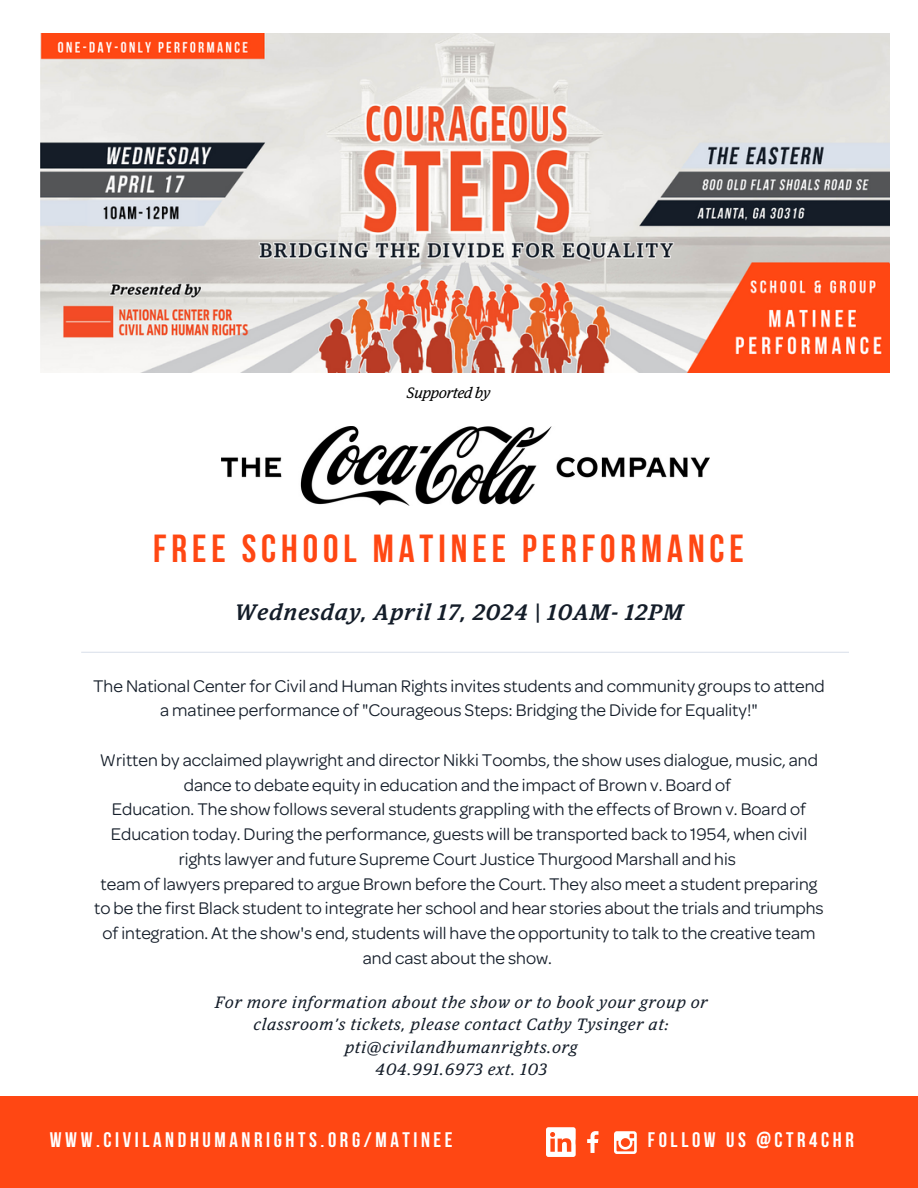
<style>
.page{position:relative;width:918px;height:1188px;background:#fff}
.page>*{position:absolute;margin:0;border:0;box-sizing:border-box;transform-origin:0 0}
.t1{font:700 39px "Bebas Neue";letter-spacing:.125em;color:#ff4713}
.t2{font:italic 500 22.5px "Guardian Egyp";letter-spacing:.065em;color:#141d29}
.t3{font:700 21px "Bebas Neue";letter-spacing:.17em;color:#fff}
.t4{font:18px/24.8px "Omnes";color:#141d29;text-align:center}
.t5{font:italic 16.5px "Guardian Egyp";letter-spacing:.065em;color:#141d29}
.t6{font:italic 15px "Guardian Egyp";color:#000}
</style>
<div class="page">
<div style="left:0;top:1096px;width:918px;height:92px;background:#ff4713"></div>
<svg style="left:546px;top:1127px;width:91px;height:30px"></svg>
<hr style="left:81px;top:652px;width:768px;height:1px;background:#dce2eb">
<img style="left:41px;top:33px;width:848px;height:340px">
<img style="left:221px;top:427px;width:489px;height:79px">
<h2 class="t6" style="left:407px;top:386px;width:85px">Supported by</h2>
<h1 class="t1" style="left:153px;top:533px;width:592px">FREE SCHOOL MATINEE PERFORMANCE</h1>
<h2 class="t2" style="left:235px;top:602px;width:450px">Wednesday, April 17, 2024 | 10AM- 12PM</h2>
<h4 class="t4" style="left:93px;top:675px;width:733px">The National Center for Civil and Human Rights invites students and community groups to attend a matinee performance of "Courageous Steps: Bridging the Divide for Equality!"</h4>
<h4 class="t4" style="left:94px;top:749px;width:731px">Written by acclaimed playwright and director Nikki Toombs, the show uses dialogue, music, and dance to debate equity in education and the impact of Brown v. Board of<br>Education. The show follows several students grappling with the effects of Brown v. Board of Education today. During the performance, guests will be transported back to 1954, when civil rights lawyer and future Supreme Court Justice Thurgood Marshall and his<br>team of lawyers prepared to argue Brown before the Court. They also meet a student preparing to be the first Black student to integrate her school and hear stories about the trials and triumphs of integration. At the show's end, students will have the opportunity to talk to the creative team and cast about the show.</h4>
<p class="t5" style="left:215px;top:995px;width:494px">For more information about the show or to book your group or</p>
<p class="t5" style="left:254px;top:1017px;width:416px">classroom’s tickets, please contact Cathy Tysinger at:</p>
<p class="t5" style="left:345px;top:1040px;width:234px">pti@civilandhumanrights.org</p>
<p class="t5" style="left:375px;top:1062px;width:173px">404.991.6973 ext. 103</p>
<p class="t3" style="left:50px;top:1131px;width:404px">WWW.CIVILANDHUMANRIGHTS.ORG/MATINEE</p>
<p class="t3" style="left:648px;top:1131px;width:207px">FOLLOW US @CTR4CHR</p>
</div>
